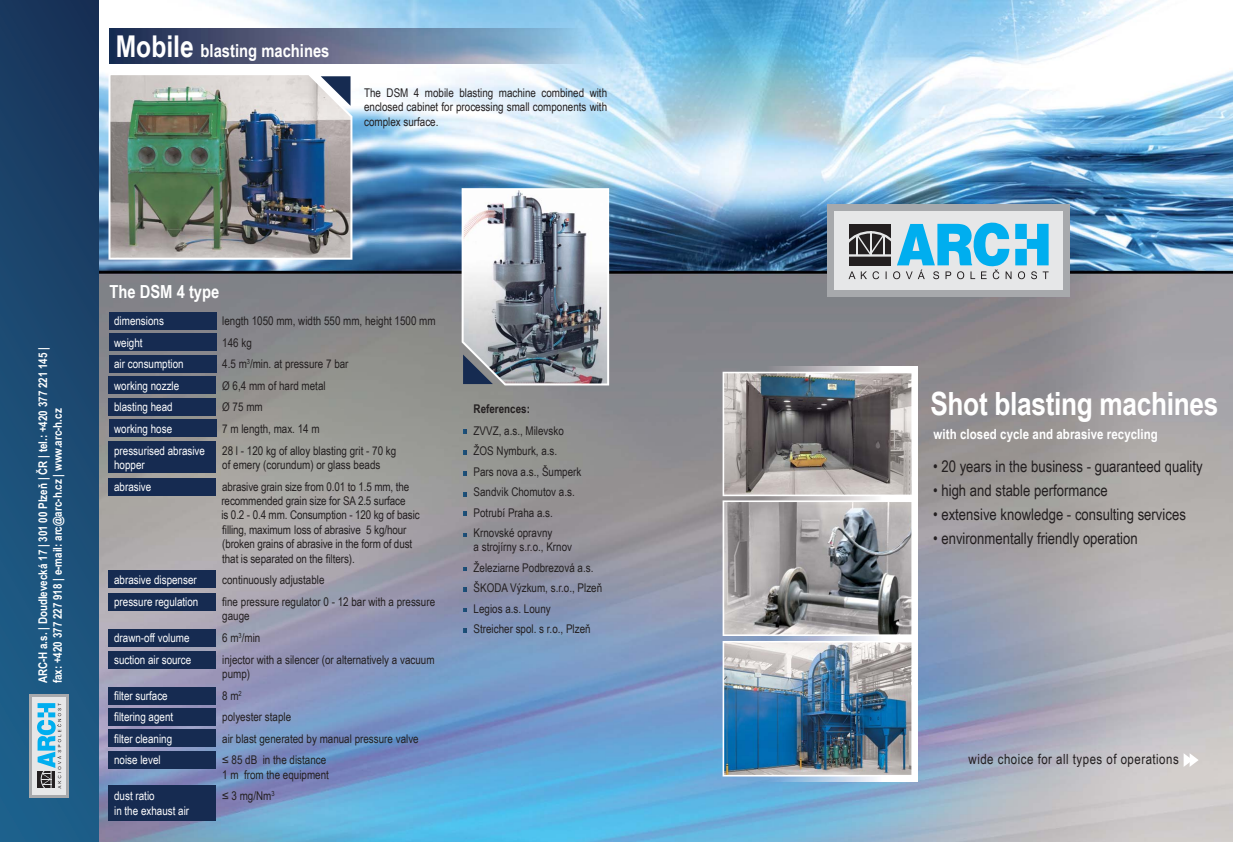
<style>
.page{position:relative;width:1233px;height:842px;background:#fff}
.page>*{position:absolute;margin:0;border:0;box-sizing:border-box;transform-origin:0 0}
.t1{font:700 32px "Arial Narrow";letter-spacing:-.01em;color:#fff}
.t2{font:700 18px "Arial Narrow";color:#fff}
.t3{font:16px "Arial Narrow";color:#231f20}
.t4{font:700 14px "Arial Narrow";letter-spacing:.005em;color:#fff}
.t5{font:14px "Arial Narrow";letter-spacing:.035em;color:#231f20}
.t6{font:12px/14.4px "Arial Narrow";color:#231f20}
.t7{font:12px "Arial Narrow";color:#fff}
.t8{font:700 12px/14.4px "Arial Narrow";color:#fff}
.t9{font:700 12px "Arial Narrow";color:#231f20}
.s1{font-size:30px}
</style>
<div class="page">
<img style="left:99px;top:0;width:1133px;height:842px">
<img style="left:109px;top:29px;width:489px;height:34px">
<img style="left:747px;top:367px;width:170px;height:414px">
<div style="left:827px;top:204px;width:242px;height:93px;background:#a7a9ac"></div>
<div style="left:834px;top:211px;width:228px;height:79px;background:#e6e7e8"></div>
<svg style="left:848px;top:222px;width:200px;height:57px"></svg>
<div style="left:891px;top:224px;width:5px;height:41px;background:#e6e7e8"></div>
<div style="left:0;top:0;width:99px;height:842px;background:linear-gradient(to bottom,#193459,#1e618d)"></div>
<img style="left:722px;top:372px;width:190px;height:404px">
<svg style="left:1183px;top:753px;width:15px;height:14px"></svg>
<div style="left:109px;top:312px;width:108px;height:18px;background:#162b51"></div>
<div style="left:109px;top:333px;width:108px;height:18px;background:#162b51"></div>
<div style="left:109px;top:355px;width:108px;height:18px;background:#162b51"></div>
<div style="left:108px;top:376px;width:108px;height:18px;background:#162b51"></div>
<div style="left:108px;top:398px;width:108px;height:18px;background:#162b51"></div>
<div style="left:109px;top:419px;width:108px;height:18px;background:#162b51"></div>
<div style="left:108px;top:441px;width:108px;height:32px;background:#162b51"></div>
<div style="left:108px;top:478px;width:108px;height:18px;background:#162b51"></div>
<div style="left:108px;top:570px;width:108px;height:18px;background:#162b51"></div>
<div style="left:108px;top:592px;width:108px;height:18px;background:#162b51"></div>
<div style="left:108px;top:629px;width:108px;height:18px;background:#162b51"></div>
<div style="left:108px;top:651px;width:108px;height:18px;background:#162b51"></div>
<div style="left:108px;top:687px;width:108px;height:18px;background:#162b51"></div>
<div style="left:108px;top:708px;width:108px;height:18px;background:#162b51"></div>
<div style="left:108px;top:729px;width:108px;height:18px;background:#162b51"></div>
<div style="left:108px;top:750px;width:108px;height:18px;background:#162b51"></div>
<div style="left:108px;top:785px;width:108px;height:35px;background:#162b51"></div>
<svg style="left:463px;top:429px;width:4px;height:4px"></svg>
<svg style="left:463px;top:451px;width:4px;height:3px"></svg>
<svg style="left:463px;top:471px;width:4px;height:4px"></svg>
<svg style="left:463px;top:493px;width:4px;height:3px"></svg>
<svg style="left:463px;top:512px;width:4px;height:3px"></svg>
<svg style="left:463px;top:533px;width:4px;height:3px"></svg>
<svg style="left:463px;top:567px;width:4px;height:4px"></svg>
<svg style="left:463px;top:588px;width:4px;height:3px"></svg>
<svg style="left:463px;top:608px;width:4px;height:4px"></svg>
<svg style="left:463px;top:629px;width:4px;height:3px"></svg>
<img style="left:108px;top:73px;width:244px;height:187px">
<svg style="left:321px;top:76px;width:29px;height:30px"></svg>
<img style="left:461px;top:188px;width:148px;height:197px">
<div style="left:29px;top:694px;width:40px;height:103px;background:#a7a9ac"></div>
<div style="left:32px;top:697px;width:34px;height:97px;background:#e6e7e8"></div>
<svg style="left:37px;top:703px;width:24px;height:86px"></svg>
<h2 class="t2" style="left:116px;top:40px;width:215px"><span class="s1">Mobile</span> blasting machines</h2>
<p class="t6" style="left:364px;top:85px;width:244px;text-align:justify">The DSM 4 mobile blasting machine combined with enclosed cabinet for processing small components with complex surface.</p>
<p class="t8" style="left:36px;top:683px;width:338px;rotate:-90deg">ARC-H a.s. | Doudlevecká 17 | 301 00 Plzeň | ČR | tel.: +420 377 221 145 | fax: +420 377 227 918 | e-mail: arc@arc-h.cz | www.arc-h.cz</p>
<h2 class="t2" style="left:109px;top:281px;width:111px">The DSM 4 type</h2>
<p class="t7" style="left:114px;top:314px;width:51px">dimensions</p>
<p class="t6" style="left:222px;top:313px;width:215px">length 1050 mm, width 550 mm, height 1500 mm</p>
<p class="t7" style="left:114px;top:335px;width:30px">weight</p>
<p class="t6" style="left:222px;top:335px;width:31px">146 kg</p>
<p class="t7" style="left:114px;top:357px;width:71px">air consumption</p>
<p class="t6" style="left:222px;top:357px;width:128px">4.5 m<sup>3</sup>/min. at pressure 7 bar</p>
<p class="t7" style="left:114px;top:378px;width:67px">working nozzle</p>
<p class="t6" style="left:222px;top:378px;width:105px">Ø 6,4 mm of hard metal</p>
<p class="t7" style="left:114px;top:400px;width:60px">blasting head</p>
<p class="t6" style="left:222px;top:400px;width:42px">Ø 75 mm</p>
<p class="t7" style="left:114px;top:422px;width:59px">working hose</p>
<p class="t6" style="left:222px;top:421px;width:99px">7 m length, max. 14 m</p>
<p class="t7" style="left:114px;top:443px;width:92px">pressurised abrasive</p>
<p class="t6" style="left:222px;top:443px;width:175px">28 l - 120 kg of alloy blasting grit - 70 kg</p>
<p class="t7" style="left:114px;top:458px;width:32px">hopper</p>
<p class="t6" style="left:222px;top:457px;width:160px">of emery (corundum) or glass beads</p>
<p class="t7" style="left:114px;top:479px;width:39px">abrasive</p>
<p class="t6" style="left:221px;top:479px;width:200px">abrasive grain size from 0.01 to 1.5 mm, the recommended grain size for SA 2.5 surface<br>is 0.2 - 0.4 mm. Consumption - 120 kg of basic filling, maximum loss of abrasive 5 kg/hour (broken grains of abrasive in the form of dust that is separated on the filters).</p>
<p class="t7" style="left:114px;top:573px;width:84px">abrasive dispenser</p>
<p class="t6" style="left:222px;top:573px;width:104px">continuously adjustable</p>
<p class="t7" style="left:114px;top:594px;width:86px">pressure regulation</p>
<p class="t6" style="left:222px;top:594px;width:214px">fine pressure regulator 0 - 12 bar with a pressure gauge</p>
<p class="t7" style="left:114px;top:630px;width:77px">drawn-off volume</p>
<p class="t6" style="left:222px;top:630px;width:40px">6 m<sup>3</sup>/min</p>
<p class="t7" style="left:114px;top:652px;width:79px">suction air source</p>
<p class="t6" style="left:222px;top:652px;width:214px">injector with a silencer (or alternatively a vacuum pump)</p>
<p class="t7" style="left:114px;top:688px;width:55px">filter surface</p>
<p class="t6" style="left:222px;top:688px;width:21px">8 m<sup>2</sup></p>
<p class="t7" style="left:114px;top:710px;width:61px">filtering agent</p>
<p class="t6" style="left:222px;top:709px;width:70px">polyester staple</p>
<p class="t7" style="left:114px;top:731px;width:59px">filter cleaning</p>
<p class="t6" style="left:222px;top:731px;width:198px">air blast generated by manual pressure valve</p>
<p class="t7" style="left:114px;top:753px;width:48px">noise level</p>
<p class="t6" style="left:222px;top:753px;width:108px">≤ 85 dB in the distance<br>1 m from the equipment</p>
<p class="t7" style="left:114px;top:789px;width:42px">dust ratio</p>
<p class="t6" style="left:222px;top:789px;width:54px">≤ 3 mg/Nm<sup>3</sup></p>
<p class="t7" style="left:114px;top:803px;width:76px">in the exhaust air</p>
<p class="t9" style="left:473px;top:402px;width:58px">References:</p>
<p class="t6" style="left:473px;top:420px;width:109px;line-height:20.4px">ZVVZ, a.s., Milevsko<br>ŽOS Nymburk, a.s.<br>Pars nova a.s., Šumperk<br>Sandvik Chomutov a.s.<br>Potrubí Praha a.s.<br>Krnovské opravny</p>
<p class="t6" style="left:473px;top:537px;width:130px;line-height:20.4px">a strojírny s.r.o., Krnov<br>Železiarne Podbrezová a.s.<br>ŠKODA Výzkum, s.r.o., Plzeň<br>Legios a.s. Louny<br>Streicher spol. s r.o., Plzeň</p>
<h1 class="t1" style="left:930px;top:385px;width:289px">Shot blasting machines</h1>
<p class="t4" style="left:933px;top:425px;width:226px">with closed cycle and abrasive recycling</p>
<h3 class="t3" style="left:933px;top:456px;width:271px">• 20 years in the business - guaranteed quality</h3>
<h3 class="t3" style="left:933px;top:480px;width:176px">• high and stable performance</h3>
<h3 class="t3" style="left:933px;top:504px;width:254px">• extensive knowledge - consulting services</h3>
<h3 class="t3" style="left:933px;top:528px;width:206px">• environmentally friendly operation</h3>
<p class="t5" style="left:968px;top:750px;width:212px">wide choice for all types of operations</p>
</div>
